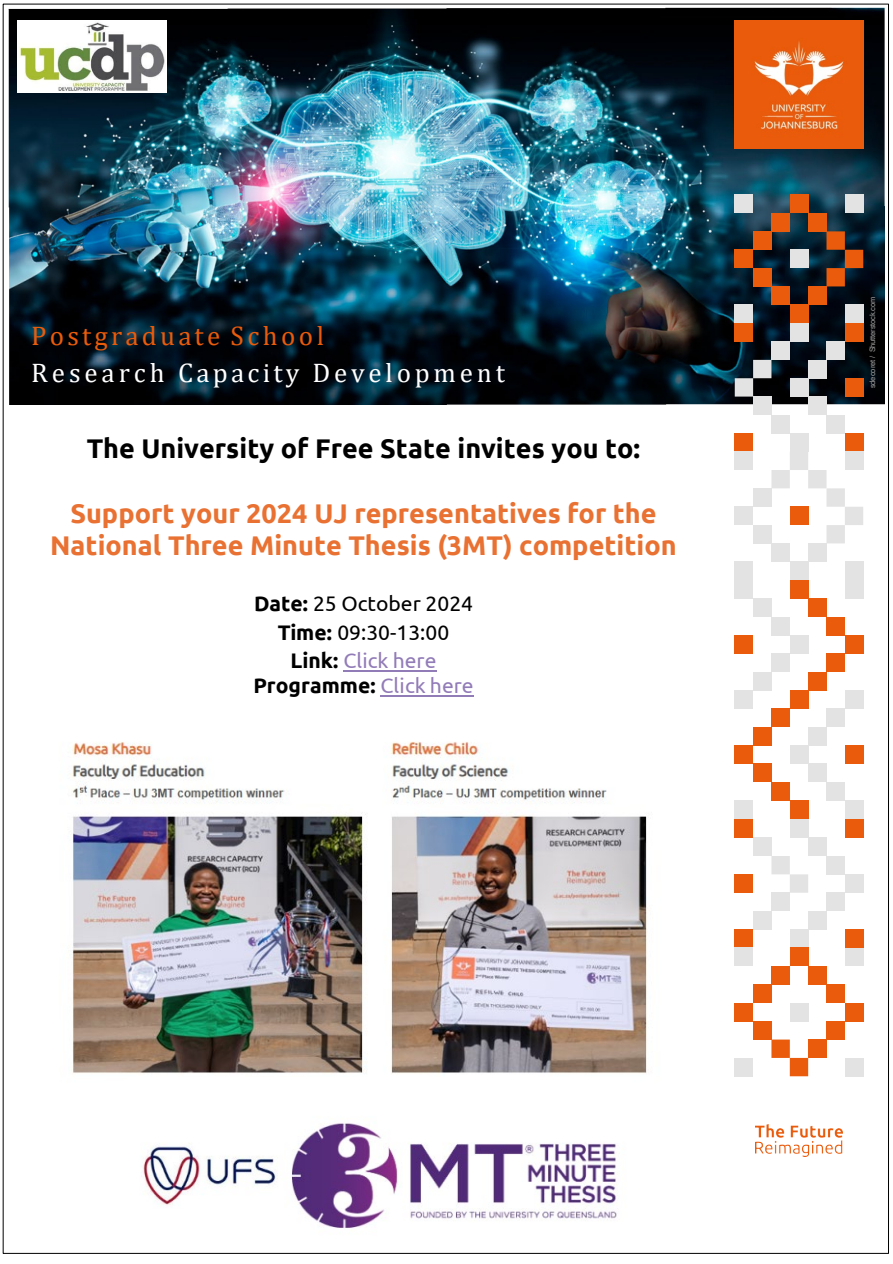
<style>
.page{position:relative;width:893px;height:1264px;background:#fff}
.page>*{position:absolute;margin:0;border:0;box-sizing:border-box;transform-origin:0 0}
.t1{font:700 27px/32.4px "Ubuntu";color:#e97132;text-align:center}
.t2{font:700 27px "Ubuntu";color:#000}
.t3{font:27px "Cambria";letter-spacing:.14em;color:#fff}
.t4{font:27px "Cambria";letter-spacing:.12em;color:#ea5b0a}
.t5{font:21px "Ubuntu";color:#000}
.t6{font:700 21px "Ubuntu";color:#000}
.t7{font:21px "Ubuntu";color:#927cb8}
.t8{font:7.5px "Microsoft Sans Serif";letter-spacing:-.02em;color:#9d9d9c}
.s1{font-weight:700}
.s2{font-weight:700;color:#000}
.s3{font-weight:400;color:#927cb8}
</style>
<div class="page">
<img style="left:8px;top:8px;width:876px;height:396px">
<img style="left:755px;top:1124px;width:87px;height:32px">
<img style="left:734px;top:20px;width:129px;height:129px">
<div style="left:789px;top:580px;width:19px;height:18px;background:#ea5b0b"></div>
<div style="left:734px;top:580px;width:19px;height:18px;background:#e3e3e3"></div>
<div style="left:789px;top:690px;width:19px;height:18px;background:#ea5b0b"></div>
<div style="left:734px;top:690px;width:19px;height:18px;background:#e3e3e3"></div>
<div style="left:808px;top:671px;width:18px;height:19px;background:#ea5b0b"></div>
<div style="left:808px;top:598px;width:18px;height:18px;background:#ea5b0b"></div>
<div style="left:753px;top:671px;width:18px;height:19px;background:#e3e3e3"></div>
<div style="left:753px;top:598px;width:18px;height:18px;background:#e3e3e3"></div>
<div style="left:826px;top:653px;width:18px;height:18px;background:#ea5b0b"></div>
<div style="left:826px;top:616px;width:18px;height:19px;background:#ea5b0b"></div>
<div style="left:771px;top:653px;width:18px;height:18px;background:#e3e3e3"></div>
<div style="left:771px;top:616px;width:18px;height:19px;background:#e3e3e3"></div>
<div style="left:844px;top:635px;width:19px;height:18px;background:#ea5b0b"></div>
<div style="left:789px;top:635px;width:19px;height:18px;background:#e3e3e3"></div>
<div style="left:734px;top:635px;width:19px;height:18px;background:#ea5b0b"></div>
<div style="left:789px;top:433px;width:19px;height:18px;background:#e3e3e3"></div>
<div style="left:789px;top:323px;width:19px;height:18px;background:#e3e3e3"></div>
<div style="left:844px;top:433px;width:19px;height:18px;background:#ea5b0b"></div>
<div style="left:844px;top:323px;width:19px;height:18px;background:#ea5b0b"></div>
<div style="left:753px;top:396px;width:18px;height:19px;background:#e3e3e3"></div>
<svg style="left:734px;top:360px;width:37px;height:36px"></svg>
<div style="left:771px;top:415px;width:18px;height:18px;background:#e3e3e3"></div>
<div style="left:771px;top:341px;width:18px;height:19px;background:#e3e3e3"></div>
<div style="left:789px;top:378px;width:19px;height:18px;background:#e3e3e3"></div>
<div style="left:808px;top:396px;width:18px;height:19px;background:#e3e3e3"></div>
<div style="left:808px;top:360px;width:18px;height:18px;background:#e3e3e3"></div>
<div style="left:826px;top:415px;width:18px;height:18px;background:#e3e3e3"></div>
<div style="left:826px;top:341px;width:18px;height:19px;background:#e3e3e3"></div>
<div style="left:844px;top:378px;width:19px;height:18px;background:#ea5b0b"></div>
<div style="left:734px;top:506px;width:19px;height:19px;background:#e3e3e3"></div>
<div style="left:753px;top:525px;width:18px;height:18px;background:#e3e3e3"></div>
<div style="left:753px;top:488px;width:18px;height:18px;background:#e3e3e3"></div>
<div style="left:771px;top:543px;width:18px;height:18px;background:#e3e3e3"></div>
<div style="left:808px;top:543px;width:18px;height:18px;background:#e3e3e3"></div>
<svg style="left:771px;top:451px;width:92px;height:92px"></svg>
<div style="left:789px;top:506px;width:19px;height:19px;background:#ea5b0b"></div>
<div style="left:789px;top:561px;width:19px;height:19px;background:#e3e3e3"></div>
<div style="left:734px;top:250px;width:19px;height:18px;background:#ea5b0b"></div>
<div style="left:753px;top:268px;width:18px;height:18px;background:#ea5b0b"></div>
<div style="left:753px;top:231px;width:18px;height:19px;background:#ea5b0b"></div>
<div style="left:771px;top:286px;width:18px;height:19px;background:#ea5b0b"></div>
<div style="left:771px;top:213px;width:18px;height:18px;background:#ea5b0b"></div>
<div style="left:789px;top:195px;width:19px;height:18px;background:#ea5b0b"></div>
<div style="left:808px;top:286px;width:18px;height:19px;background:#ea5b0b"></div>
<div style="left:808px;top:213px;width:18px;height:18px;background:#ea5b0b"></div>
<svg style="left:826px;top:231px;width:37px;height:55px"></svg>
<div style="left:789px;top:250px;width:19px;height:18px;background:#e3e3e3"></div>
<div style="left:789px;top:305px;width:19px;height:18px;background:#ea5b0b"></div>
<div style="left:734px;top:305px;width:19px;height:18px;background:#e3e3e3"></div>
<div style="left:734px;top:195px;width:19px;height:18px;background:#e3e3e3"></div>
<div style="left:734px;top:433px;width:19px;height:18px;background:#ea5b0b"></div>
<div style="left:734px;top:323px;width:19px;height:18px;background:#ea5b0b"></div>
<div style="left:734px;top:561px;width:19px;height:19px;background:#e3e3e3"></div>
<div style="left:734px;top:451px;width:19px;height:19px;background:#e3e3e3"></div>
<div style="left:844px;top:690px;width:19px;height:18px;background:#e3e3e3"></div>
<div style="left:844px;top:580px;width:19px;height:18px;background:#e3e3e3"></div>
<div style="left:844px;top:561px;width:19px;height:19px;background:#e3e3e3"></div>
<div style="left:844px;top:451px;width:19px;height:19px;background:#e3e3e3"></div>
<div style="left:844px;top:305px;width:19px;height:18px;background:#e3e3e3"></div>
<div style="left:844px;top:195px;width:19px;height:18px;background:#e3e3e3"></div>
<div style="left:789px;top:800px;width:19px;height:18px;background:#ea5b0b"></div>
<div style="left:844px;top:800px;width:19px;height:18px;background:#e3e3e3"></div>
<div style="left:771px;top:781px;width:18px;height:19px;background:#ea5b0b"></div>
<div style="left:771px;top:708px;width:18px;height:18px;background:#ea5b0b"></div>
<div style="left:826px;top:781px;width:18px;height:19px;background:#e3e3e3"></div>
<div style="left:826px;top:708px;width:18px;height:18px;background:#e3e3e3"></div>
<div style="left:753px;top:763px;width:18px;height:18px;background:#ea5b0b"></div>
<div style="left:753px;top:726px;width:18px;height:19px;background:#ea5b0b"></div>
<div style="left:808px;top:763px;width:18px;height:18px;background:#e3e3e3"></div>
<div style="left:808px;top:726px;width:18px;height:19px;background:#e3e3e3"></div>
<div style="left:734px;top:745px;width:19px;height:18px;background:#ea5b0b"></div>
<div style="left:789px;top:745px;width:19px;height:18px;background:#e3e3e3"></div>
<div style="left:844px;top:745px;width:19px;height:18px;background:#ea5b0b"></div>
<div style="left:789px;top:929px;width:19px;height:18px;background:#e3e3e3"></div>
<div style="left:789px;top:819px;width:19px;height:18px;background:#e3e3e3"></div>
<div style="left:734px;top:929px;width:19px;height:18px;background:#ea5b0b"></div>
<div style="left:734px;top:819px;width:19px;height:18px;background:#ea5b0b"></div>
<div style="left:753px;top:910px;width:18px;height:19px;background:#e3e3e3"></div>
<div style="left:753px;top:837px;width:18px;height:18px;background:#e3e3e3"></div>
<div style="left:771px;top:892px;width:18px;height:18px;background:#e3e3e3"></div>
<svg style="left:771px;top:855px;width:37px;height:37px"></svg>
<div style="left:808px;top:910px;width:18px;height:19px;background:#e3e3e3"></div>
<div style="left:808px;top:837px;width:18px;height:18px;background:#e3e3e3"></div>
<div style="left:826px;top:892px;width:18px;height:18px;background:#e3e3e3"></div>
<div style="left:826px;top:855px;width:18px;height:19px;background:#e3e3e3"></div>
<div style="left:844px;top:874px;width:19px;height:18px;background:#e3e3e3"></div>
<div style="left:734px;top:1002px;width:19px;height:18px;background:#ea5b0b"></div>
<div style="left:734px;top:874px;width:19px;height:18px;background:#ea5b0b"></div>
<div style="left:753px;top:1020px;width:18px;height:19px;background:#ea5b0b"></div>
<div style="left:753px;top:984px;width:18px;height:18px;background:#ea5b0b"></div>
<div style="left:771px;top:965px;width:18px;height:19px;background:#ea5b0b"></div>
<svg style="left:771px;top:1039px;width:37px;height:36px"></svg>
<div style="left:808px;top:1039px;width:18px;height:18px;background:#ea5b0b"></div>
<div style="left:808px;top:965px;width:18px;height:19px;background:#ea5b0b"></div>
<div style="left:826px;top:1020px;width:18px;height:19px;background:#ea5b0b"></div>
<div style="left:826px;top:984px;width:18px;height:18px;background:#ea5b0b"></div>
<div style="left:844px;top:1002px;width:19px;height:18px;background:#ea5b0b"></div>
<div style="left:789px;top:1002px;width:19px;height:18px;background:#e3e3e3"></div>
<div style="left:789px;top:947px;width:19px;height:18px;background:#ea5b0b"></div>
<div style="left:844px;top:1057px;width:19px;height:18px;background:#e3e3e3"></div>
<div style="left:844px;top:947px;width:19px;height:18px;background:#e3e3e3"></div>
<div style="left:844px;top:929px;width:19px;height:18px;background:#ea5b0b"></div>
<div style="left:844px;top:819px;width:19px;height:18px;background:#ea5b0b"></div>
<div style="left:734px;top:1057px;width:19px;height:18px;background:#e3e3e3"></div>
<div style="left:734px;top:947px;width:19px;height:18px;background:#e3e3e3"></div>
<div style="left:734px;top:800px;width:19px;height:18px;background:#e3e3e3"></div>
<img style="left:17px;top:20px;width:149px;height:72px">
<img style="left:71px;top:696px;width:576px;height:378px">
<img style="left:143px;top:1123px;width:475px;height:108px">
<hr style="left:343px;top:670px;width:93px;height:1px;background:#927cb8">
<hr style="left:380px;top:695px;width:93px;height:2px;background:#927cb8">
<p class="t4" style="left:31px;top:319px;width:294px">Postgraduate School</p>
<p class="t3" style="left:31px;top:356px;width:475px">Research Capacity Development</p>
<p class="t2" style="left:87px;top:432px;width:555px">The University of Free State invites you to:</p>
<p class="t1" style="left:50px;top:496px;width:628px">Support your 2024 UJ representatives for the<br>National Three Minute Thesis (3MT) competition</p>
<p class="t5" style="left:254px;top:590px;width:221px"><span class="s1">Date:</span> 25 October 2024</p>
<p class="t5" style="left:278px;top:619px;width:173px"><span class="s1">Time:</span> 09:30-13:00</p>
<p class="t7" style="left:290px;top:647px;width:147px"><span class="s2">Link:</span> Click here</p>
<p class="t6" style="left:253px;top:672px;width:222px">Programme: <span class="s3">Click here</span></p>
<p class="t8" style="left:867px;top:388px;width:93px;rotate:-90deg">sdecoret / Shutterstock.com</p>
</div>
